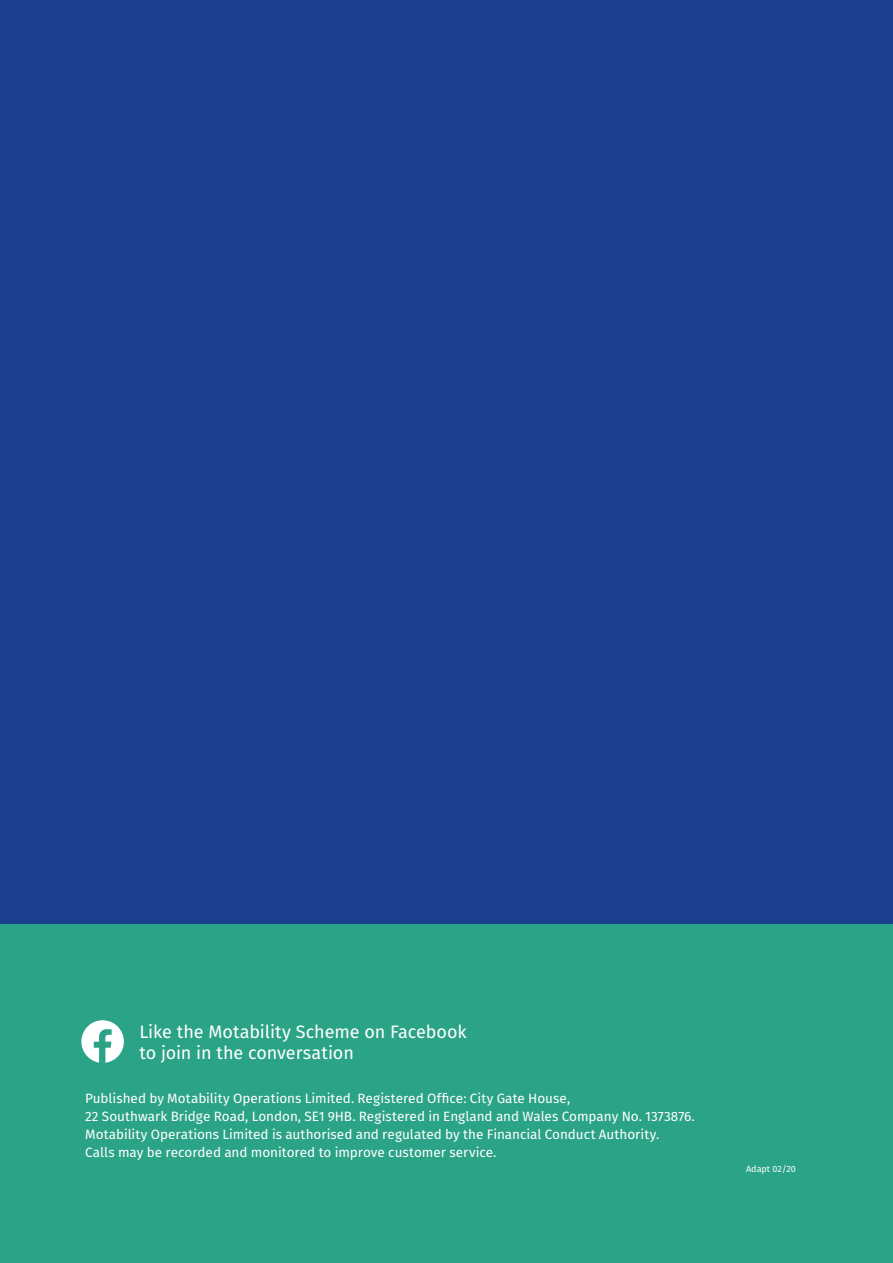
<style>
.page{position:relative;width:893px;height:1263px;background:#fff}
.page>*{position:absolute;margin:0;border:0;box-sizing:border-box;transform-origin:0 0}
.t1{font:18px/21px "Fira Sans";letter-spacing:-.01em;color:#fff}
.t2{font:13.5px/18px "Fira Sans";color:#fff}
.t3{font:9px "Fira Sans";color:#fff}
</style>
<div class="page">
<div style="left:0;top:0;width:893px;height:924px;background:#1c3f8e"></div>
<div style="left:0;top:874px;width:893px;height:389px;background:#2ba386"></div>
<div style="left:0;top:824px;width:893px;height:100px;background:#1c3f8e"></div>
<svg style="left:81px;top:1020px;width:43px;height:43px"></svg>
<h1 class="t1" style="left:139px;top:1020px;width:329px">Like the Motability Scheme on Facebook to join in the conversation</h1>
<p class="t2" style="left:85px;top:1088px;width:611px">Published by Motability Operations Limited. Registered Office: City Gate House,<br>22 Southwark Bridge Road, London, SE1 9HB. Registered in England and Wales Company No. 1373876.<br>Motability Operations Limited is authorised and regulated by the Financial Conduct Authority.<br>Calls may be recorded and monitored to improve customer service.</p>
<p class="t3" style="left:746px;top:1161px;width:51px">Adapt 02/20</p>
</div>
